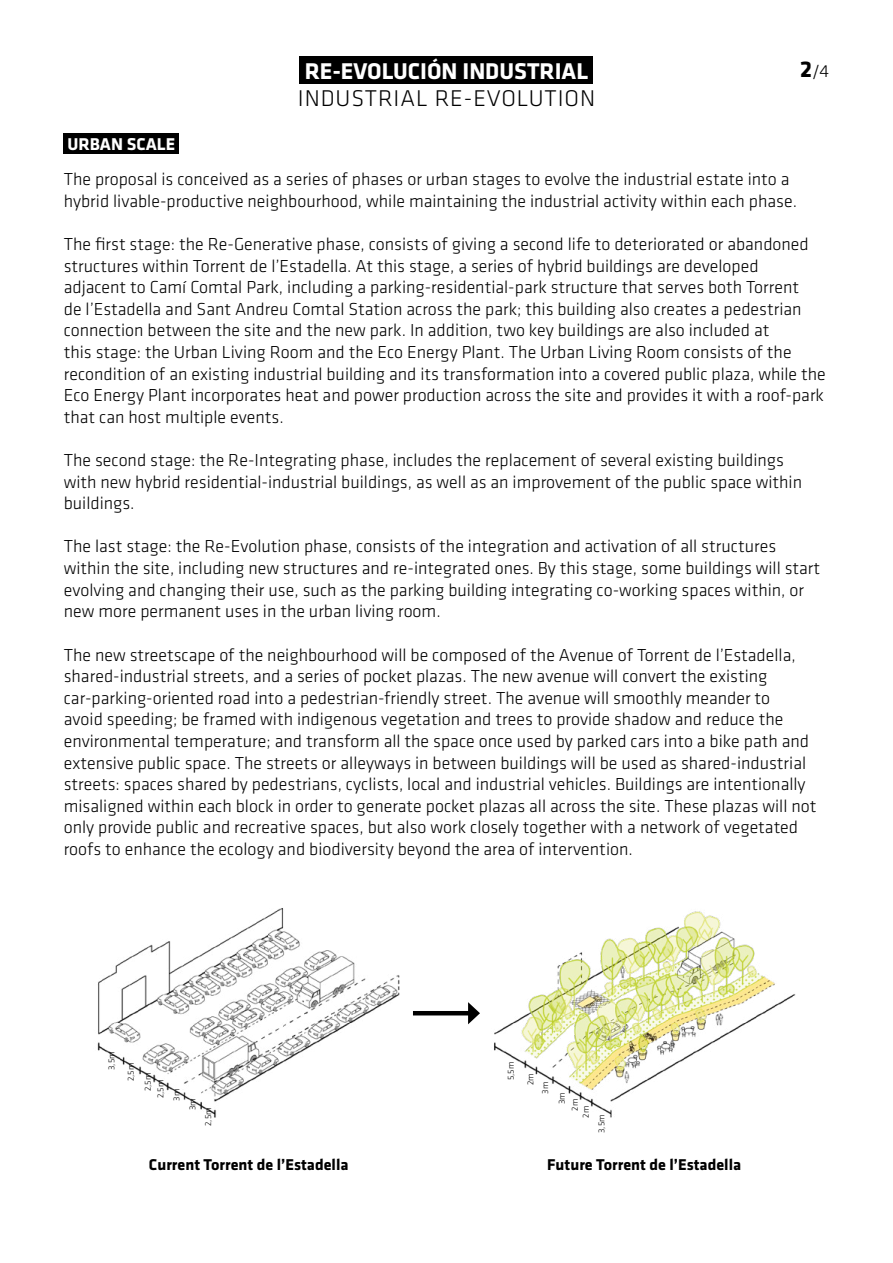
<style>
.page{position:relative;width:893px;height:1263px;background:#fff}
.page>*{position:absolute;margin:0;border:0;box-sizing:border-box;transform-origin:0 0}
.t1{font:700 23.7px "Klavika";color:#fff}
.t2{font:300 23.7px "Klavika";letter-spacing:.04em;color:#000}
.t3{font:300 18px/21.6px "Klavika";color:#000}
.t4{font:700 17.7px "Klavika";color:#fff}
.t5{font:700 16.2px "Klavika";color:#000}
.t6{font:300 9px "Klavika";color:#000}
.s1{font-weight:700;font-size:23.7px}
</style>
<div class="page">
<div style="left:300px;top:56px;width:293px;height:27px;background:#000"></div>
<div style="left:64px;top:133px;width:115px;height:21px;background:#000"></div>
<img style="left:97px;top:908px;width:699px;height:210px">
<hr style="left:413px;top:1011px;width:59px;height:4px;background:#000">
<svg style="left:468px;top:1002px;width:12px;height:22px"></svg>
<p class="t4" style="left:67px;top:135px;width:109px">URBAN SCALE</p>
<h1 class="t1" style="left:305px;top:58px;width:285px">RE-EVOLUCIÓN INDUSTRIAL</h1>
<h1 class="t2" style="left:298px;top:85px;width:299px">INDUSTRIAL RE-EVOLUTION</h1>
<p class="t3" style="left:800px;top:60px;width:30px"><span class="s1">2</span>/4</p>
<p class="t3" style="left:64px;top:169px;width:735px">The proposal is conceived as a series of phases or urban stages to evolve the industrial estate into a hybrid livable-productive neighbourhood, while maintaining the industrial activity within each phase.</p>
<p class="t3" style="left:64px;top:234px;width:764px">The first stage: the Re-Generative phase, consists of giving a second life to deteriorated or abandoned structures within Torrent de l’Estadella. At this stage, a series of hybrid buildings are developed<br>adjacent to Camí Comtal Park, including a parking-residential-park structure that serves both Torrent<br>de l’Estadella and Sant Andreu Comtal Station across the park; this building also creates a pedestrian connection between the site and the new park. In addition, two key buildings are also included at<br>this stage: the Urban Living Room and the Eco Energy Plant. The Urban Living Room consists of the recondition of an existing industrial building and its transformation into a covered public plaza, while the Eco Energy Plant incorporates heat and power production across the site and provides it with a roof-park that can host multiple events.</p>
<p class="t3" style="left:64px;top:450px;width:740px">The second stage: the Re-Integrating phase, includes the replacement of several existing buildings with new hybrid residential-industrial buildings, as well as an improvement of the public space within buildings.</p>
<p class="t3" style="left:64px;top:536px;width:758px">The last stage: the Re-Evolution phase, consists of the integration and activation of all structures within the site, including new structures and re-integrated ones. By this stage, some buildings will start evolving and changing their use, such as the parking building integrating co-working spaces within, or new more permanent uses in the urban living room.</p>
<p class="t3" style="left:64px;top:644px;width:754px">The new streetscape of the neighbourhood will be composed of the Avenue of Torrent de l’Estadella, shared-industrial streets, and a series of pocket plazas. The new avenue will convert the existing car-parking-oriented road into a pedestrian-friendly street. The avenue will smoothly meander to<br>avoid speeding; be framed with indigenous vegetation and trees to provide shadow and reduce the environmental temperature; and transform all the space once used by parked cars into a bike path and extensive public space. The streets or alleyways in between buildings will be used as shared-industrial streets: spaces shared by pedestrians, cyclists, local and industrial vehicles. Buildings are intentionally misaligned within each block in order to generate pocket plazas all across the site. These plazas will not only provide public and recreative spaces, but also work closely together with a network of vegetated roofs to enhance the ecology and biodiversity beyond the area of intervention.</p>
<p class="t6" style="left:107px;top:1070px;width:20px;rotate:-90deg">3,5m</p>
<p class="t6" style="left:126px;top:1081px;width:20px;rotate:-90deg">2,5m</p>
<p class="t6" style="left:143px;top:1091px;width:20px;rotate:-90deg">2,5m</p>
<p class="t6" style="left:156px;top:1098px;width:20px;rotate:-90deg">2,5m</p>
<p class="t6" style="left:172px;top:1101px;width:13px;rotate:-90deg">3m</p>
<p class="t6" style="left:187px;top:1110px;width:13px;rotate:-90deg">3m</p>
<p class="t6" style="left:506px;top:1080px;width:20px;rotate:-90deg">5,5m</p>
<p class="t6" style="left:526px;top:1085px;width:13px;rotate:-90deg">2m</p>
<p class="t6" style="left:540px;top:1094px;width:13px;rotate:-90deg">3m</p>
<p class="t6" style="left:557px;top:1104px;width:13px;rotate:-90deg">3m</p>
<p class="t6" style="left:570px;top:1110px;width:13px;rotate:-90deg">2m</p>
<p class="t6" style="left:581px;top:1118px;width:13px;rotate:-90deg">2m</p>
<p class="t6" style="left:203px;top:1126px;width:20px;rotate:-90deg">2,5m</p>
<p class="t6" style="left:596px;top:1133px;width:20px;rotate:-90deg">3,5m</p>
<p class="t5" style="left:149px;top:1156px;width:201px">Current Torrent de l’Estadella</p>
<p class="t5" style="left:547px;top:1156px;width:195px">Future Torrent de l’Estadella</p>
</div>
